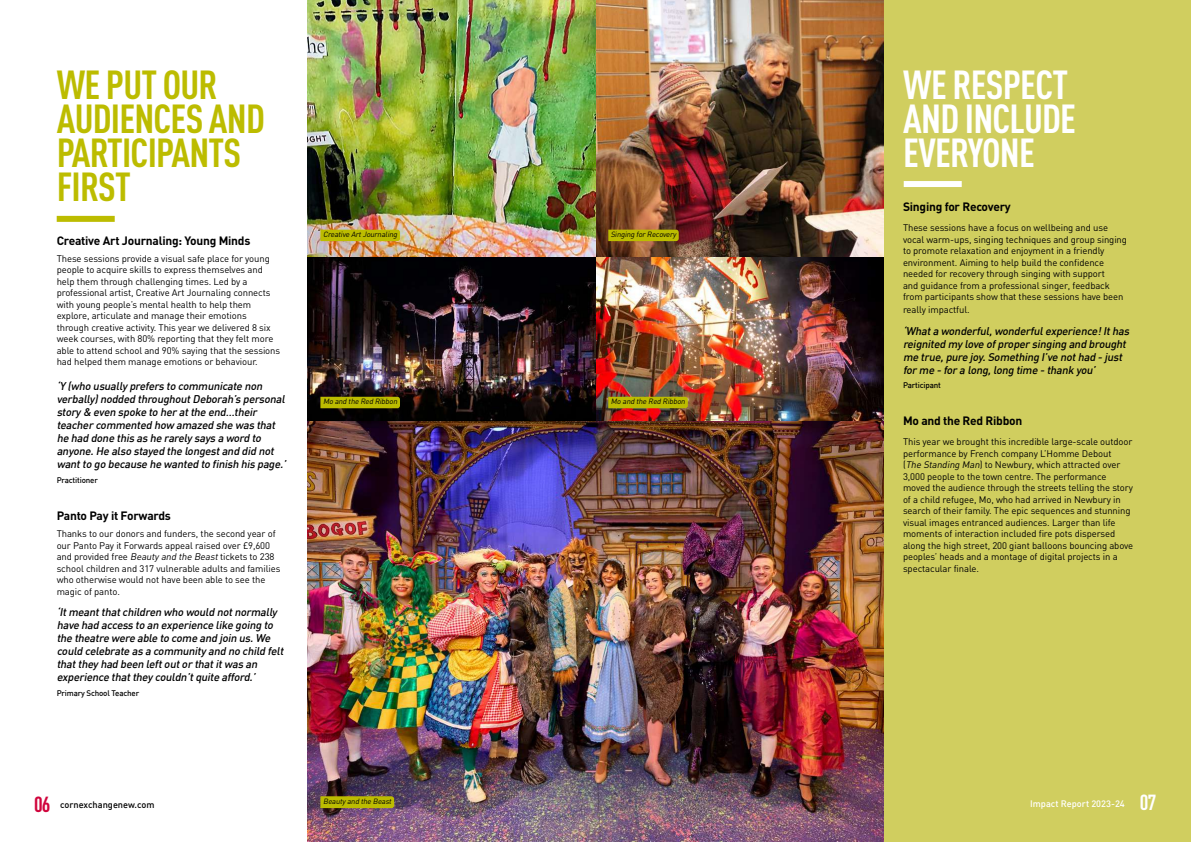
<style>
.page{position:relative;width:1191px;height:842px;background:#fff}
.page>*{position:absolute;margin:0;border:0;box-sizing:border-box;transform-origin:0 0}
.t1{font:700 40px/34px "DIN Cond";letter-spacing:-.02em;color:#bcbc00}
.t2{font:700 40px/34px "DIN Cond";letter-spacing:-.02em;color:#fff}
.t3{font:700 21.6px "DIN Cond";color:#d0043c}
.t4{font:700 21.6px "DIN Cond";color:#fff}
.t5{font:700 12px "DIN";letter-spacing:-.02em;color:#000}
.t6{font:italic 500 11px/13px "DIN";letter-spacing:-.02em;color:#000}
.t7{font:9.5px/11.5px "DIN";letter-spacing:-.01em;color:#000}
.t8{font:500 9.2px "DIN";color:#000}
.t9{font:500 9.2px "DIN";color:#fff}
.t10{font:500 8px "DIN";letter-spacing:-.02em;color:#000}
.t11{font:italic 7.6px "DIN";color:#000}
.s1{font-style:italic}
</style>
<div class="page">
<div style="left:883px;top:0;width:308px;height:842px;background:#d0ce5f"></div>
<img style="left:308px;top:256px;width:575px;height:586px">
<img style="left:308px;top:0;width:575px;height:256px">
<div style="left:57px;top:216px;width:58px;height:6px;background:#bcbc00"></div>
<div style="left:903px;top:181px;width:58px;height:6px;background:#fff"></div>
<svg style="left:320px;top:230px;width:80px;height:11px"></svg>
<svg style="left:320px;top:796px;width:74px;height:12px"></svg>
<svg style="left:608px;top:230px;width:70px;height:11px"></svg>
<svg style="left:608px;top:397px;width:80px;height:11px"></svg>
<svg style="left:320px;top:397px;width:80px;height:11px"></svg>
<h1 class="t1" style="left:57px;top:66px;width:210px">WE PUT OUR<br>AUDIENCES AND<br>PARTICIPANTS<br>FIRST</h1>
<p class="t5" style="left:57px;top:232px;width:195px">Creative Art Journaling: Young Minds</p>
<p class="t7" style="left:57px;top:252px;width:225px">These sessions provide a visual safe place for young people to acquire skills to express themselves and help them through challenging times. Led by a professional artist, Creative Art Journaling connects with young people’s mental health to help them explore, articulate and manage their emotions through creative activity. This year we delivered 8 six week courses, with 80% reporting that they felt more able to attend school and 90% saying that the sessions had helped them manage emotions or behaviour.</p>
<p class="t6" style="left:57px;top:380px;width:233px">‘Y (who usually prefers to communicate non verbally)nodded throughoutDeborah’s personal story &amp; even spoke to heratthe end…their teachercommented how amazed she was that he had done this as he rarely says a word to anyone.He also stayed the longestand did not wantto go because he wanted to finish his page.’</p>
<p class="t10" style="left:57px;top:475px;width:43px">Practitioner</p>
<p class="t5" style="left:57px;top:508px;width:116px">Panto Pay it Forwards</p>
<p class="t7" style="left:57px;top:528px;width:225px">Thanks to our donors and funders, the second year of our Panto Pay it Forwards appeal raised over £9,600 and provided free <span class="s1">Beauty and the Beast</span>tickets to 238 school children and 317 vulnerable adults and families who otherwise would not have been able to see the magic of panto.</p>
<p class="t6" style="left:57px;top:605px;width:230px">‘Itmeantthatchildren who would notnormally have had access to an experience like going to the theatre were able to come and join us.We could celebrate as a community and no child felt thatthey had been leftoutorthatitwas an experience thatthey couldn’tquite afford.’</p>
<p class="t10" style="left:57px;top:688px;width:84px">Primary School Teacher</p>
<p class="t11" style="left:323px;top:230px;width:77px">Creative ArtJournaling</p>
<p class="t11" style="left:610px;top:230px;width:69px">Singing forRecovery</p>
<p class="t11" style="left:323px;top:397px;width:77px">Mo and the Red Ribbon</p>
<p class="t11" style="left:611px;top:397px;width:77px">Mo and the Red Ribbon</p>
<h2 class="t3" style="left:34px;top:791px;width:18px">06</h2>
<p class="t8" style="left:60px;top:799px;width:96px">cornexchangenew.com</p>
<p class="t11" style="left:323px;top:796px;width:71px">Beautyand the Beast</p>
<h1 class="t2" style="left:903px;top:66px;width:174px">WE RESPECT<br>AND INCLUDE<br>EVERYONE</h1>
<p class="t5" style="left:903px;top:199px;width:109px">Singing for Recovery</p>
<p class="t7" style="left:903px;top:222px;width:225px">These sessions have a focus on wellbeing and use vocal warm-ups, singing techniques and group singing to promote relaxation and enjoyment in a friendly environment. Aiming to help build the confidence needed for recovery through singing with support<br>and guidance from a professional singer, feedback from participants show that these sessions have been</p>
<p class="t7" style="left:903px;top:304px;width:68px">really impactful.</p>
<p class="t6" style="left:903px;top:324px;width:230px">‘Whata wonderful,wonderfulexperience!Ithas reignited my love ofpropersinging and brought me true,pure joy.Something I’ve nothad -just forme -fora long,long time -thank you’</p>
<p class="t10" style="left:903px;top:380px;width:39px">Participant</p>
<p class="t5" style="left:903px;top:413px;width:121px">Mo and the Red Ribbon</p>
<p class="t7" style="left:903px;top:436px;width:232px">This year we brought this incredible large-scale outdoor performance by French company L’Homme Debout (<span class="s1">The Standing Man</span>) to Newbury, which attracted over 3,000 people to the town centre. The performance moved the audience through the streets telling the story of a child refugee, Mo, who had arrived in Newbury in search of their family. The epic sequences and stunning visual images entranced audiences. Larger than life moments of interaction included fire pots dispersed along the high street, 200 giant balloons bouncing above peoples’ heads and a montage of digital projects in a spectacular finale.</p>
<p class="t9" style="left:1030px;top:798px;width:96px">Impact Report 2023-24</p>
<h2 class="t4" style="left:1140px;top:789px;width:18px">07</h2>
</div>
